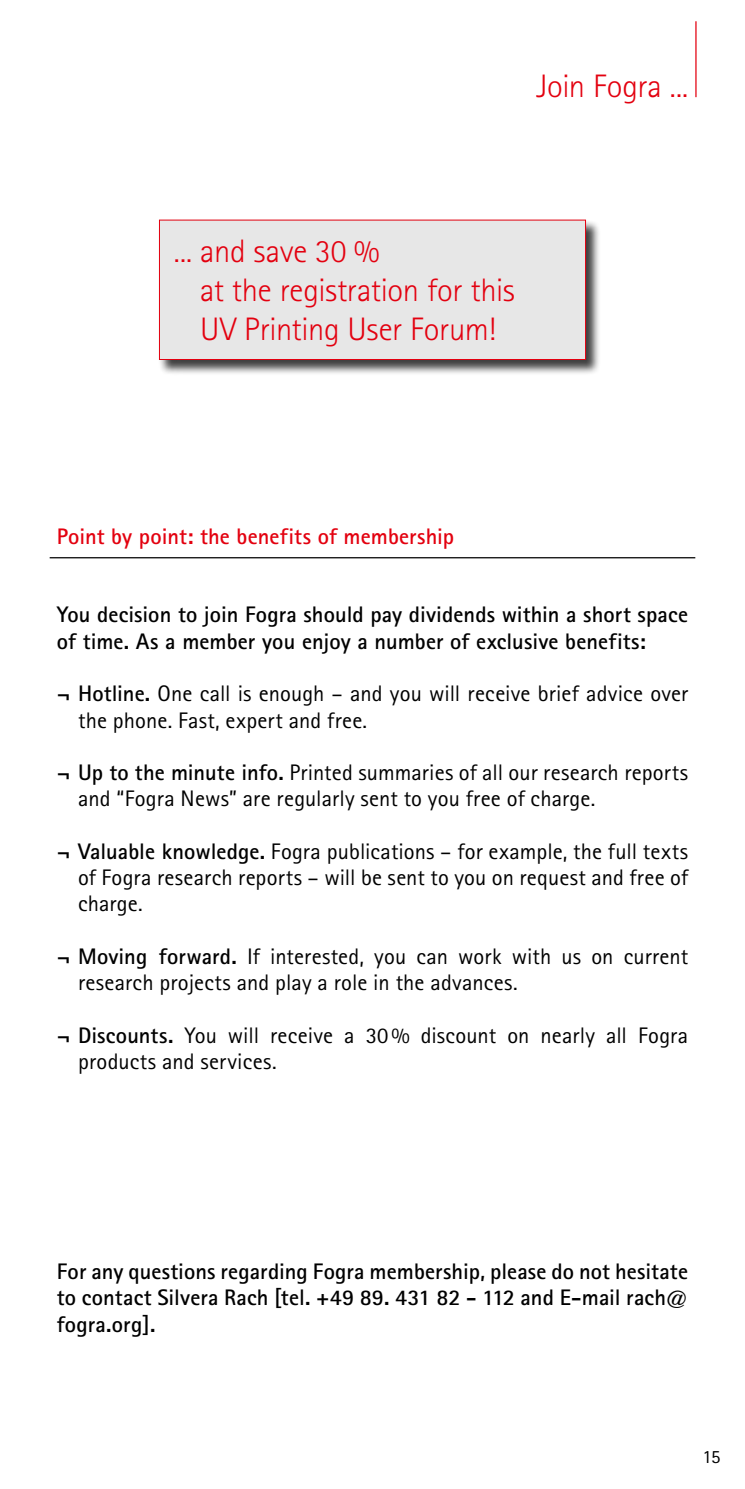
<style>
.page{position:relative;width:745px;height:1489px;background:#fff}
.page>*{position:absolute;margin:0;border:0;box-sizing:border-box;transform-origin:0 0}
.t1{font:300 32.5px/39px "Rotis Sans Serif Std";letter-spacing:-.01em;color:#e3000f}
.t2{font:22.5px/26.2px "Rotis Sans Serif Std";letter-spacing:.005em;color:#000}
.t3{font:700 22.5px/26.2px "Rotis Sans Serif Std";letter-spacing:.005em;color:#000}
.t4{font:700 22.5px "Rotis Sans Serif Std";letter-spacing:.005em;color:#e3000f}
.t5{font:18.75px "Rotis Sans Serif Std";color:#000}
.s1{font-weight:700}
</style>
<div class="page">
<hr style="left:694px;top:21px;width:2px;height:76px;background:#e3000f">
<hr style="left:50px;top:557px;width:644px;height:1px;background:#000">
<div style="left:158px;top:219px;width:452px;height:166px;background:#000;opacity:.75"></div>
<div style="left:159px;top:220px;width:426px;height:139px;background:#e7e7e7"></div>
<div style="left:159px;top:220px;width:426px;height:140px;border:1px solid #e3000f"></div>
<h1 class="t1" style="left:536px;top:67px;width:153px">Join Fogra ...</h1>
<h1 class="t1" style="left:200px;top:231px;width:316px;text-indent:-26px">... and save 30 %<br>at the registration for this<br>UV Printing User Forum!</h1>
<p class="t4" style="left:57px;top:522px;width:398px">Point by point: the benefits of membership</p>
<p class="t3" style="left:57px;top:601px;width:632px">You decision to join Fogra should pay dividends within a short space of time. As a member you enjoy a number of exclusive benefits:</p>
<p class="t2" style="left:78px;top:680px;width:611px;text-indent:-21px"><span class="s1">¬ Hotline.</span> One call is enough – and you will receive brief advice over the phone. Fast, expert and free.</p>
<p class="t2" style="left:78px;top:759px;width:611px;text-indent:-21px"><span class="s1">¬ Up to the minute info.</span> Printed summaries of all our research reports and “Fogra News” are regularly sent to you free of charge.</p>
<p class="t2" style="left:78px;top:837px;width:611px;text-align:justify;text-indent:-21px"><span class="s1">¬ Valuable knowledge.</span> Fogra publications – for example, the full texts of Fogra research reports – will be sent to you on request and free of charge.</p>
<p class="t2" style="left:78px;top:942px;width:611px;text-indent:-21px"><span class="s1">¬ Moving forward.</span> If interested, you can work with us on current research projects and play a role in the advances.</p>
<p class="t2" style="left:78px;top:1021px;width:611px;text-indent:-21px"><span class="s1">¬ Discounts.</span> You will receive a 30% discount on nearly all Fogra products and services.</p>
<p class="t3" style="left:57px;top:1257px;width:632px;text-align:justify">For any questions regarding Fogra membership, please do not hesitate to contact Silvera Rach [tel. +49 89. 431 82 - 112 and E-mail rach@ fogra.org].</p>
<p class="t5" style="left:702px;top:1445px;width:20px">15</p>
</div>
